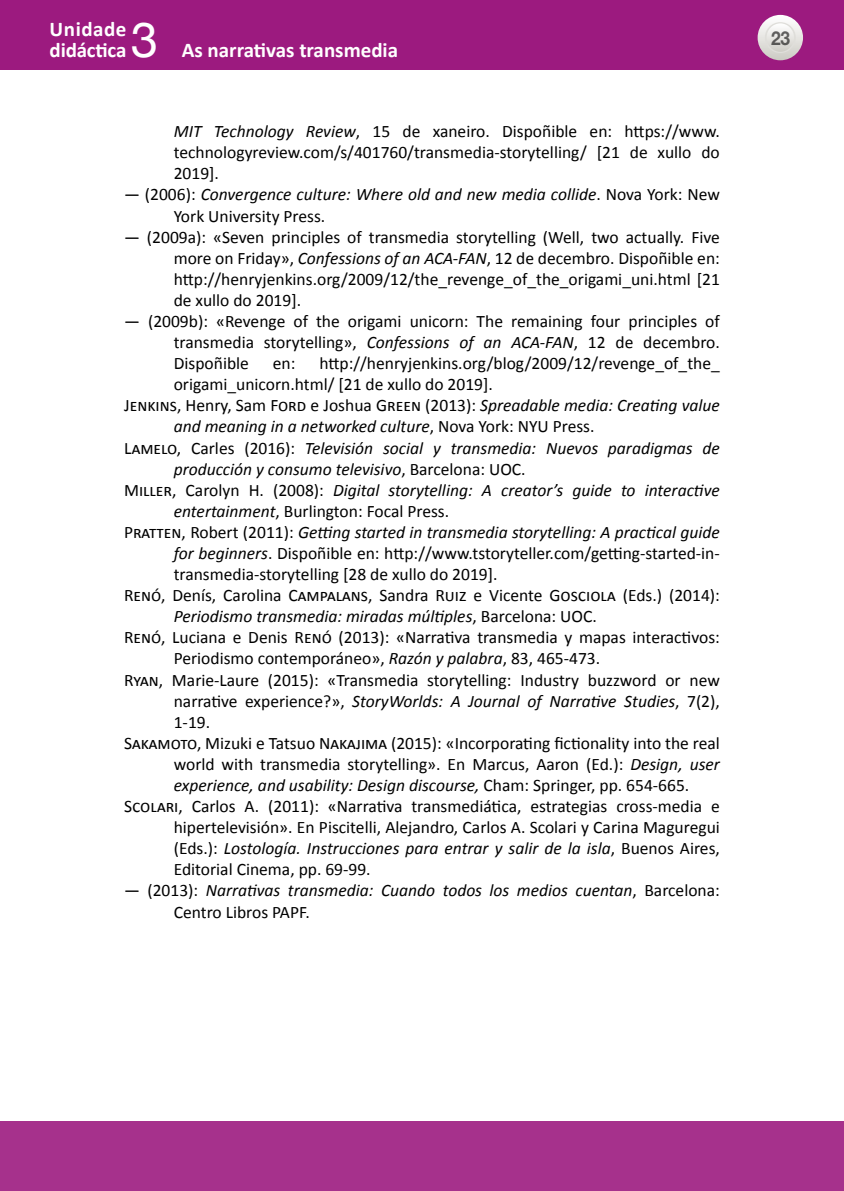
<style>
.page{position:relative;width:844px;height:1191px;background:#fff}
.page>*{position:absolute;margin:0;border:0;box-sizing:border-box;transform-origin:0 0}
.t1{font:49px "Helvetica Neue";color:#fff}
.t2{font:700 21px/21px "Calibri";color:#fff}
.t3{font:700 19.25px "Helvetica Neue";color:#000;scale:.9 1}
.BiblioGraFia{font:17.5px/21px "Calibri";color:#000;text-align:justify}
.BiblioGraFia-2{font:italic 17.5px/21px "Calibri";color:#000}
.s1{font-style:italic}
.s2{font-style:normal}
</style>
<div class="page">
<div style="left:0;top:0;width:843px;height:69px;background:#9c1a7f"></div>
<svg style="left:757px;top:15px;width:45px;height:45px"></svg>
<svg style="left:765px;top:23px;width:29px;height:29px"></svg>
<div style="left:764px;top:22px;width:31px;height:31px;border:1px solid #dfdeda;border-radius:50%"></div>
<div style="left:0;top:1121px;width:843px;height:70px;background:#a6318c"></div>
<p class="t2" style="left:50px;top:19px;width:78px">Unidade didáctica</p>
<h1 class="t1" style="left:131px;top:5px;width:29px">3</h1>
<p class="t2" style="left:182px;top:40px;width:218px">As narrativas transmedia</p>
<p class="BiblioGraFia" style="left:174px;top:121px;width:547px"><span class="s1">MIT Technology Review</span>, 15 de xaneiro. Dispoñible en: https://www. technologyreview.com/s/401760/transmedia-storytelling/ [21 de xullo do 2019].</p>
<p class="BiblioGraFia-2" style="left:174px;top:183px;width:547px;text-indent:-50px"><span class="s2">— (2006):</span> Convergence culture: Where old and new media collide<span class="s2">. Nova York: New<br>York University Press.</span></p>
<p class="BiblioGraFia" style="left:174px;top:226px;width:547px;text-indent:-50px">— (2009a): «Seven principles of transmedia storytelling (Well, two actually. Five more on Friday», <span class="s1">Confessions of an ACA-FAN</span>, 12 de decembro. Dispoñible en: http://henryjenkins.org/2009/12/the_revenge_of_the_origami_uni.html [21 de xullo do 2019].</p>
<p class="BiblioGraFia" style="left:174px;top:311px;width:547px;text-indent:-50px">— (2009b): «Revenge of the origami unicorn: The remaining four principles of transmedia storytelling», <span class="s1">Confessions of an ACA-FAN</span>, 12 de decembro.<br>Dispoñible</p>
<p class="BiblioGraFia" style="left:174px;top:353px;width:547px;text-indent:146px">http://henryjenkins.org/blog/2009/12/revenge_of_the_ origami_unicorn.html/ [21 de xullo do 2019].</p>
<p class="BiblioGraFia" style="left:174px;top:395px;width:547px;text-indent:-50px">Jenkins, Henry, Sam Ford e Joshua Green (2013): <span class="s1">Spreadable media: Creating value and meaning in a networked culture</span>, Nova York: NYU Press.</p>
<p class="BiblioGraFia-2" style="left:174px;top:436px;width:547px;text-indent:-50px"><span class="s2">Lamelo, Carles (2016):</span> Televisión social y transmedia: Nuevos paradigmas de producción y consumo televisivo<span class="s2">, Barcelona: UOC.</span></p>
<p class="BiblioGraFia-2" style="left:174px;top:479px;width:547px;text-indent:-50px"><span class="s2">Miller, Carolyn H. (2008):</span> Digital storytelling: A creator’s guide to interactive entertainment<span class="s2">, Burlington: Focal Press.</span></p>
<p class="BiblioGraFia" style="left:174px;top:521px;width:547px;text-indent:-50px">Pratten, Robert (2011): <span class="s1">Getting started in transmedia storytelling: A practical guide for beginners</span>. Dispoñible en: http://www.tstoryteller.com/getting-started-in&shy;transmedia-storytelling [28 de xullo do 2019].</p>
<p class="BiblioGraFia" style="left:174px;top:585px;width:547px;text-indent:-50px">Renó, Denís, Carolina Campalans, Sandra Ruiz e Vicente Gosciola (Eds.) (2014):<br><span class="s1">Periodismo transmedia: miradas múltiples</span>, Barcelona: UOC.</p>
<p class="BiblioGraFia" style="left:174px;top:627px;width:547px;text-indent:-50px">Renó, Luciana e Denis Renó (2013): «Narrativa transmedia y mapas interactivos:<br>Periodismo contemporá neo», <span class="s1">Razón y palabra</span>, 83, 465-473.</p>
<p class="BiblioGraFia" style="left:174px;top:669px;width:547px;text-indent:-50px">Ryan, Marie-Laure (2015): «Transmedia storytelling: Industry buzzword or new narrative experience?», <span class="s1">StoryWorlds: A Journal of Narrative Studies</span>, 7(2), 1-19.</p>
<p class="BiblioGraFia" style="left:174px;top:732px;width:547px;text-indent:-50px">Sakamoto, Mizuki e Tatsuo Nakajima (2015): «Incorporating fictionality into the real world with transmedia storytelling». En Marcus, Aaron (Ed.): <span class="s1">Design, user experience, and usability: Design discourse,</span> Cham: Springer, pp. 654-665.</p>
<p class="BiblioGraFia" style="left:174px;top:796px;width:547px;text-indent:-50px">Scolari, Carlos A. (2011): «Narrativa transmediática, estrategias cross-media e hipertelevisión». En Piscitelli, Alejandro, Carlos A. Scolari y Carina Maguregui (Eds.): <span class="s1">Lostología. Instrucciones para entrar y salir de la isla</span>, Buenos Aires, Editorial Cinema, pp. 69-99.</p>
<p class="BiblioGraFia-2" style="left:174px;top:879px;width:547px;text-indent:-50px"><span class="s2">— (2013):</span> Narrativas transmedia: Cuando todos los medios cuentan<span class="s2">, Barcelona:<br>Centro Libros PAPF.</span></p>
<p class="BiblioGraFia" style="left:273px;top:353px;width:24px">en:</p>
<p class="t3" style="left:770px;top:26px;width:23px">23</p>
</div>
